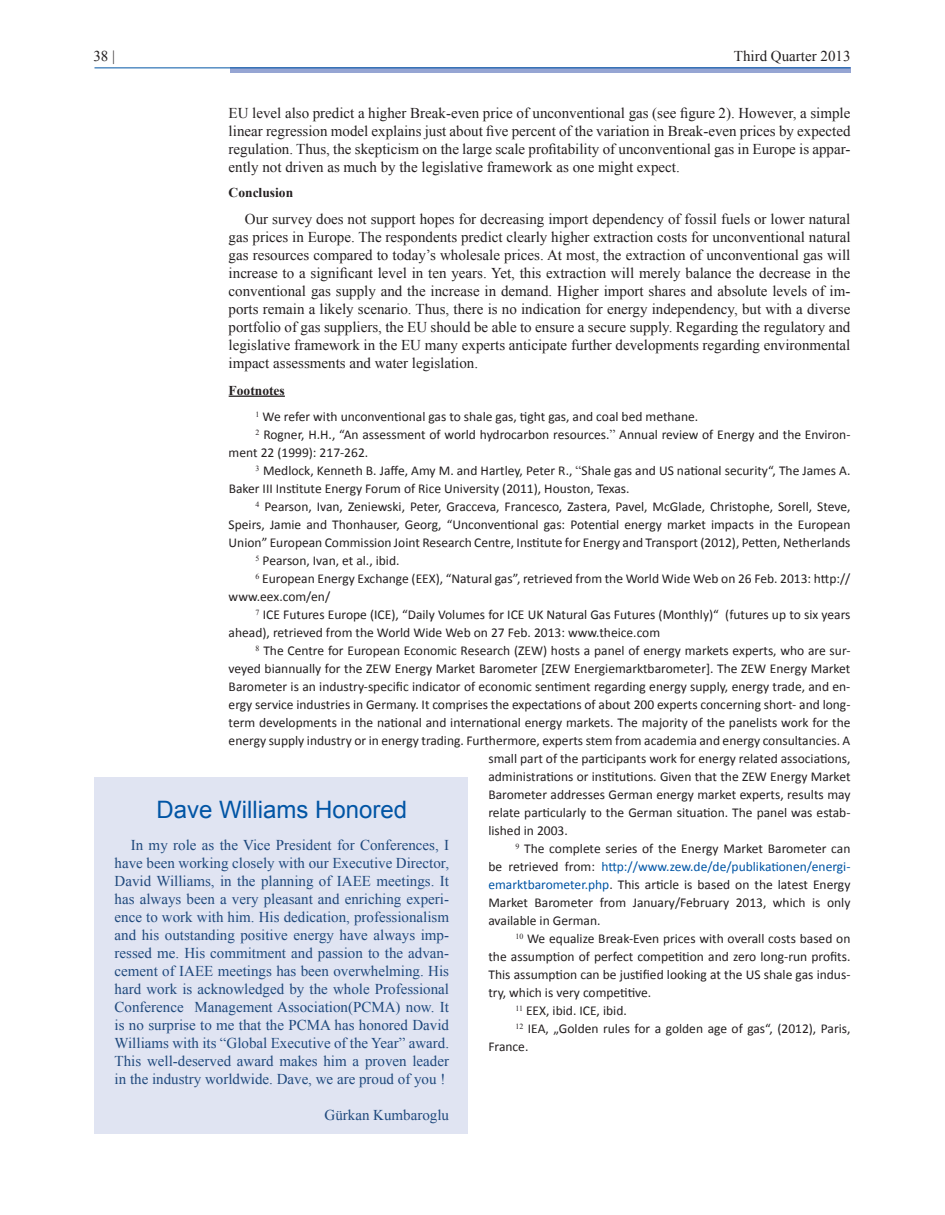
<style>
.page{position:relative;width:945px;height:1215px;background:#fff}
.page>*{position:absolute;margin:0;border:0;box-sizing:border-box;transform-origin:0 0}
.t1{font:24px "Arial";color:#0155a5}
.t2{font:15px/18px "Times New Roman";color:#231f20;text-align:justify}
.t3{font:15px/18px "Times New Roman";color:#1f497d;text-align:justify}
.t4{font:13.5px "Calibri";color:#231f20}
.t5{font:13.5px "Calibri";color:#0155a5}
.t6{font:700 13.5px "Times New Roman";color:#231f20}
.s1{font-family:"Times New Roman"}
.s2{color:#231f20}
.s3{color:#0155a5}
</style>
<div class="page">
<div style="left:230px;top:68px;width:620px;height:5px;background:#96a5d3"></div>
<hr style="left:94px;top:68px;width:756px;height:1px;background:#0155a5">
<hr style="left:229px;top:396px;width:56px;height:1px;background:#231f20">
<div style="left:94px;top:777px;width:374px;height:357px;background:#e0e4f2"></div>
<p class="t2" style="left:93px;top:47px;width:23px">38 |</p>
<p class="t2" style="left:734px;top:47px;width:118px">Third Quarter 2013</p>
<p class="t2" style="left:229px;top:104px;width:623px">EU level also predict a higher Break-even price of unconventional gas (see figure 2). However, a simple linear regression model explains just about five percent of the variation in Break-even prices by expected regulation. Thus, the skepticism on the large scale profitability of unconventional gas in Europe is appar&shy;ently not driven as much by the legislative framework as one might expect.</p>
<p class="t6" style="left:229px;top:183px;width:66px">Conclusion</p>
<p class="t2" style="left:229px;top:210px;width:623px;text-indent:16px">Our survey does not support hopes for decreasing import dependency of fossil fuels or lower natural gas prices in Europe. The respondents predict clearly higher extraction costs for unconventional natural gas resources compared to today’s wholesale prices. At most, the extraction of unconventional gas will increase to a significant level in ten years. Yet, this extraction will merely balance the decrease in the conventional gas supply and the increase in demand. Higher import shares and absolute levels of im&shy;ports remain a likely scenario. Thus, there is no indication for energy independency, but with a diverse portfolio of gas suppliers, the EU should be able to ensure a secure supply. Regarding the regulatory and legislative framework in the EU many experts anticipate further developments regarding environmental impact assessments and water legislation.</p>
<p class="t6" style="left:229px;top:381px;width:58px">Footnotes</p>
<p class="t4" style="left:256px;top:408px;width:444px"><sup>1</sup> We refer with unconventional gas to shale gas, tight gas, and coal bed methane.</p>
<p class="t4" style="left:256px;top:426px;width:596px"><sup>2</sup> Rogner, H.H., “An assessment of world hydrocarbon resources.<span class="s1">”</span> Annual review of Energy and the Environ-</p>
<p class="t4" style="left:229px;top:444px;width:141px">ment 22 (1999): 217-262.</p>
<p class="t4" style="left:256px;top:462px;width:596px"><sup>3</sup> Medlock, Kenneth B. Jaffe, Amy M. and Hartley, Peter R., <span class="s1">“</span>Shale gas and US national security“, The James A.</p>
<p class="t4" style="left:229px;top:480px;width:403px">Baker III Institute Energy Forum of Rice University (2011), Houston, Texas.</p>
<p class="t4" style="left:256px;top:498px;width:596px"><sup>4</sup> Pearson, Ivan, Zeniewski, Peter, Gracceva, Francesco, Zastera, Pavel, McGlade, Christophe, Sorell, Steve,</p>
<p class="t4" style="left:229px;top:516px;width:623px">Speirs, Jamie and Thonhauser, Georg, “Unconventional gas: Potential energy market impacts in the European</p>
<p class="t4" style="left:229px;top:534px;width:623px">Union” European Commission Joint Research Centre, Institute for Energy and Transport (2012), Petten, Netherlands</p>
<p class="t4" style="left:256px;top:552px;width:145px"><sup>5</sup> Pearson, Ivan, et al., ibid.</p>
<p class="t4" style="left:256px;top:570px;width:596px"><sup>6</sup> European Energy Exchange (EEX), “Natural gas”, retrieved from the World Wide Web on 26 Feb. 2013: http://</p>
<p class="t4" style="left:229px;top:588px;width:103px">www.eex.com/en/</p>
<p class="t4" style="left:256px;top:606px;width:596px"><sup>7</sup> ICE Futures Europe (ICE), “Daily Volumes for ICE UK Natural Gas Futures (Monthly)“ (futures up to six years</p>
<p class="t4" style="left:229px;top:624px;width:433px">ahead), retrieved from the World Wide Web on 27 Feb. 2013: www.theice.com</p>
<p class="t4" style="left:256px;top:642px;width:596px"><sup>8</sup> The Centre for European Economic Research (ZEW) hosts a panel of energy markets experts, who are sur-</p>
<p class="t4" style="left:229px;top:660px;width:623px">veyed biannually for the ZEW Energy Market Barometer [ZEW Energiemarktbarometer]. The ZEW Energy Market</p>
<p class="t4" style="left:229px;top:678px;width:623px">Barometer is an industry-specific indicator of economic sentiment regarding energy supply, energy trade, and en-</p>
<p class="t4" style="left:229px;top:696px;width:623px">ergy service industries in Germany. It comprises the expectations of about 200 experts concerning short- and long-</p>
<p class="t4" style="left:229px;top:714px;width:623px">term developments in the national and international energy markets. The majority of the panelists work for the</p>
<p class="t4" style="left:229px;top:732px;width:623px">energy supply industry or in energy trading. Furthermore, experts stem from academia and energy consultancies. A</p>
<p class="t4" style="left:488px;top:750px;width:364px">small part of the participants work for energy related associations,</p>
<p class="t4" style="left:488px;top:768px;width:364px">administrations or institutions. Given that the ZEW Energy Market</p>
<p class="t4" style="left:488px;top:786px;width:364px">Barometer addresses German energy market experts, results may</p>
<p class="t4" style="left:488px;top:804px;width:364px">relate particularly to the German situation. The panel was estab-</p>
<p class="t4" style="left:488px;top:822px;width:81px">lished in 2003.</p>
<p class="t4" style="left:515px;top:840px;width:337px"><sup>9</sup> The complete series of the Energy Market Barometer can</p>
<p class="t5" style="left:488px;top:858px;width:364px"><span class="s2">be retrieved from:</span> http://www.zew.de/de/publikationen/energi-</p>
<p class="t4" style="left:488px;top:876px;width:364px"><span class="s3">emarktbarometer.php</span>. This article is based on the latest Energy</p>
<p class="t4" style="left:488px;top:894px;width:364px">Market Barometer from January/February 2013, which is only</p>
<p class="t4" style="left:488px;top:912px;width:114px">available in German.</p>
<p class="t4" style="left:515px;top:930px;width:337px"><sup>10</sup> We equalize Break-Even prices with overall costs based on</p>
<p class="t4" style="left:488px;top:948px;width:364px">the assumption of perfect competition and zero long-run profits.</p>
<p class="t4" style="left:488px;top:966px;width:364px">This assumption can be justified looking at the US shale gas indus-</p>
<p class="t4" style="left:488px;top:984px;width:164px">try, which is very competitive.</p>
<p class="t4" style="left:515px;top:1002px;width:113px"><sup>11</sup> EEX, ibid. ICE, ibid.</p>
<p class="t4" style="left:515px;top:1020px;width:337px"><sup>12</sup> IEA, „Golden rules for a golden age of gas“, (2012), Paris,</p>
<p class="t4" style="left:488px;top:1038px;width:42px">France.</p>
<h1 class="t1" style="left:156px;top:794px;width:252px">Dave Williams Honored</h1>
<p class="t3" style="left:115px;top:836px;width:336px;text-indent:16px">In my role as the Vice President for Conferences, I have been working closely with our Executive Director, David Williams, in the planning of IAEE meetings. It has always been a very pleasant and enriching experi&shy;ence to work with him. His dedication, professionalism and his outstanding positive energy have always imp&shy;ressed me. His commitment and passion to the advan&shy;cement of IAEE meetings has been overwhelming. His hard work is acknowledged by the whole Professional Conference Management Association(PCMA) now. It is no surprise to me that the PCMA has honored David Williams with its “Global Executive of the Year” award.<br>This well-deserved award makes him a proven leader in the industry worldwide. Dave, we are proud of you !</p>
<p class="t3" style="left:325px;top:1106px;width:126px">Gürkan Kumbaroglu</p>
</div>
